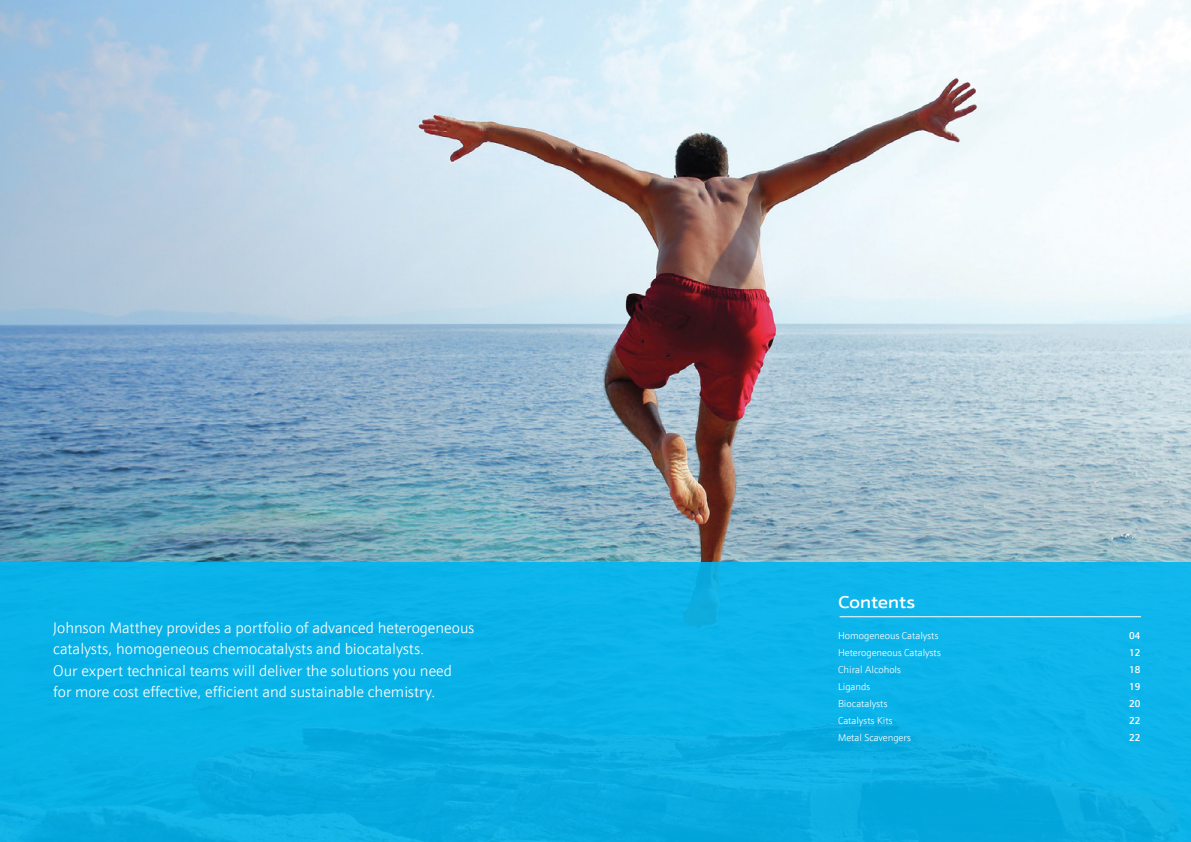
<style>
.page{position:relative;width:1191px;height:842px;background:#fff}
.page>*{position:absolute;margin:0;border:0;box-sizing:border-box;transform-origin:0 0}
.t1{font:500 17.2px "JM Sans Extended";letter-spacing:-.02em;color:#fff}
.t2{font:300 15.4px/21.5px "JM Sans";color:#fff}
.t3{font:300 10px "JM Sans";color:#fff}
.t4{font:500 10px "JM Sans";letter-spacing:-.01em;color:#fff}
</style>
<div class="page">
<img style="left:0;top:0;width:1191px;height:562px">
<div style="left:0;top:562px;width:1191px;height:280px;background:linear-gradient(to right,#08b0e5,#0cb2e8)"></div>
<hr style="left:839px;top:616px;width:302px;height:1px;background:#fff">
<p class="t1" style="left:838px;top:591px;width:79px">Contents</p>
<p class="t2" style="left:53px;top:617px;width:423px">Johnson Matthey provides a portfolio of advanced heterogeneous catalysts, homogeneous chemocatalysts and biocatalysts.<br>Our expert technical teams will deliver the solutions you need<br>for more cost effective, efficient and sustainable chemistry.</p>
<p class="t3" style="left:838px;top:629px;width:102px">Homogeneous Catalysts</p>
<p class="t4" style="left:1129px;top:629px;width:13px">04</p>
<p class="t3" style="left:838px;top:646px;width:104px">Heterogeneous Catalysts</p>
<p class="t4" style="left:1129px;top:646px;width:13px">12</p>
<p class="t3" style="left:838px;top:663px;width:64px">Chiral Alcohols</p>
<p class="t4" style="left:1129px;top:663px;width:13px">18</p>
<p class="t3" style="left:838px;top:680px;width:34px">Ligands</p>
<p class="t4" style="left:1129px;top:680px;width:13px">19</p>
<p class="t3" style="left:838px;top:697px;width:51px">Biocatalysts</p>
<p class="t4" style="left:1129px;top:697px;width:13px">20</p>
<p class="t3" style="left:838px;top:714px;width:56px">Catalysts Kits</p>
<p class="t4" style="left:1129px;top:714px;width:13px">22</p>
<p class="t3" style="left:838px;top:731px;width:74px">Metal Scavengers</p>
<p class="t4" style="left:1129px;top:731px;width:13px">22</p>
</div>
